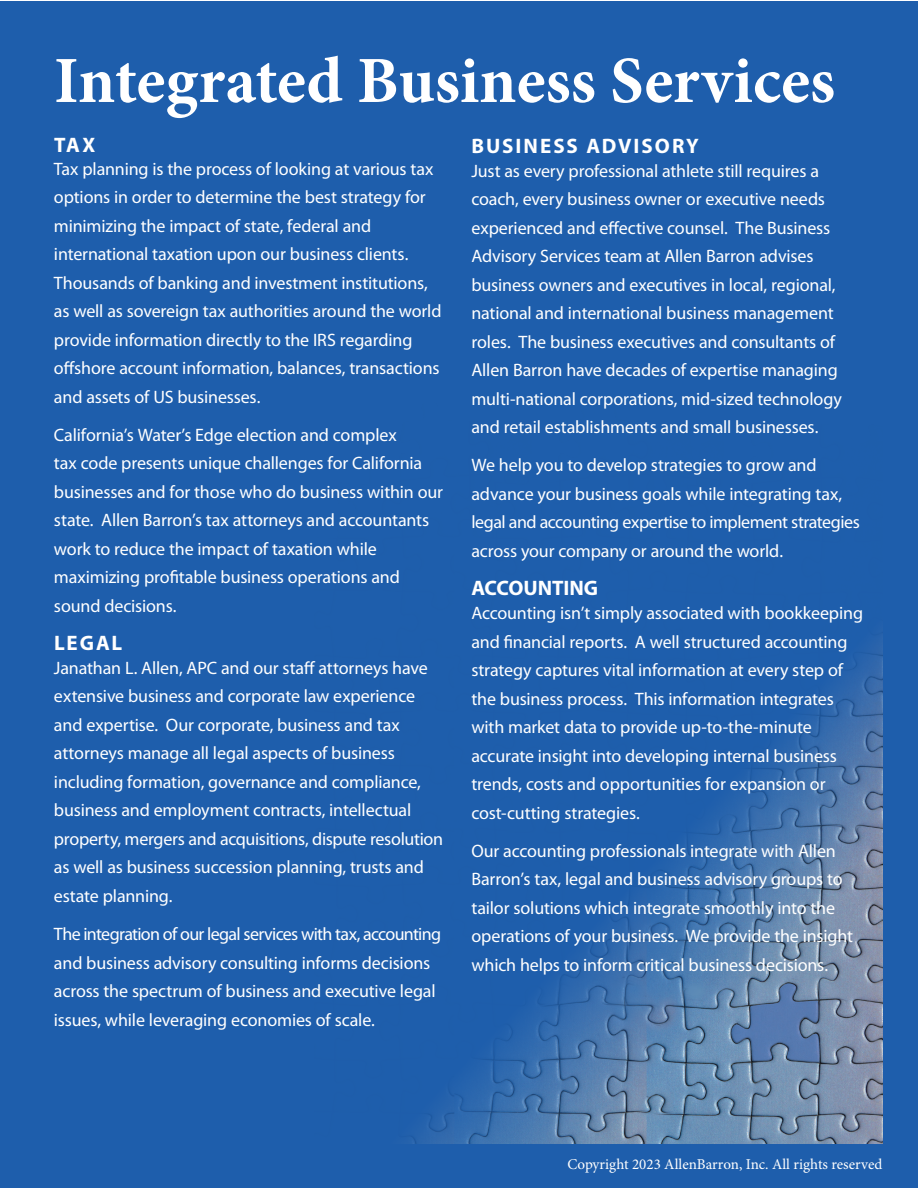
<style>
.page{position:relative;width:918px;height:1188px;background:#fff}
.page>*{position:absolute;margin:0;border:0;box-sizing:border-box;transform-origin:0 0}
.t1{font:700 66px "Minion Pro";color:#fff}
.t2{font:700 21px "Myriad Pro";letter-spacing:.09em;color:#fff}
.t3{font:700 21px "Myriad Pro";letter-spacing:-.005em;color:#fff}
.t4{font:18px/28.5px "Myriad Pro";letter-spacing:-.01em;color:#fff}
.t5{font:15px "Minion Pro";color:#fff}
</style>
<div class="page">
<div style="left:0;top:1px;width:918px;height:1187px;background:#1e5eac"></div>
<img style="left:412px;top:637px;width:470px;height:507px">
<h1 class="t1" style="left:54px;top:41px;width:783px">Integrated Business Services</h1>
<p class="t2" style="left:54px;top:133px;width:43px">TAX</p>
<p class="t4" style="left:54px;top:155px;width:389px">Tax planning is the process of looking at various tax options in order to determine the best strategy for minimizing the impact of state, federal and international taxation upon our business clients.<br>Thousands of banking and investment institutions, as well as sovereign tax authorities around the world provide information directly to the IRS regarding offshore account information, balances, transactions and assets of US businesses.</p>
<p class="t4" style="left:54px;top:421px;width:391px">California’s Water’s Edge election and complex<br>tax code presents unique challenges for California businesses and for those who do business within our state. Allen Barron’s tax attorneys and accountants work to reduce the impact of taxation while maximizing profitable business operations and sound decisions.</p>
<p class="t2" style="left:54px;top:631px;width:70px">LEGAL</p>
<p class="t4" style="left:54px;top:654px;width:391px">Janathan L. Allen, APC and our staff attorneys have extensive business and corporate law experience and expertise. Our corporate, business and tax attorneys manage all legal aspects of business including formation, governance and compliance, business and employment contracts, intellectual property, mergers and acquisitions, dispute resolution as well as business succession planning, trusts and estate planning.</p>
<p class="t4" style="left:54px;top:920px;width:389px">The integration of our legal services with tax, accounting and business advisory consulting informs decisions across the spectrum of business and executive legal issues, while leveraging economies of scale.</p>
<p class="t2" style="left:471px;top:134px;width:229px">BUSINESS ADVISORY</p>
<p class="t4" style="left:471px;top:157px;width:372px">Just as every professional athlete still requires a coach, every business owner or executive needs experienced and effective counsel. The Business Advisory Services team at Allen Barron advises business owners and executives in local, regional, national and international business management roles. The business executives and consultants of Allen Barron have decades of expertise managing multi-national corporations, mid-sized technology and retail establishments and small businesses.</p>
<p class="t4" style="left:471px;top:451px;width:390px">We help you to develop strategies to grow and advance your business goals while integrating tax, legal and accounting expertise to implement strategies across your company or around the world.</p>
<p class="t3" style="left:471px;top:576px;width:128px">ACCOUNTING</p>
<p class="t4" style="left:471px;top:599px;width:393px">Accounting isn’t simply associated with bookkeeping and financial reports. A well structured accounting strategy captures vital information at every step of the business process. This information integrates with market data to provide up-to-the-minute accurate insight into developing internal business trends, costs and opportunities for expansion or cost-cutting strategies.</p>
<p class="t4" style="left:471px;top:837px;width:383px">Our accounting professionals integrate with Allen Barron’s tax, legal and business advisory groups to tailor solutions which integrate smoothly into the operations of your business. We provide the insight which helps to inform critical business decisions.</p>
<p class="t5" style="left:567px;top:1155px;width:317px">Copyright 2023 AllenBarron, Inc. All rights reserved</p>
</div>
